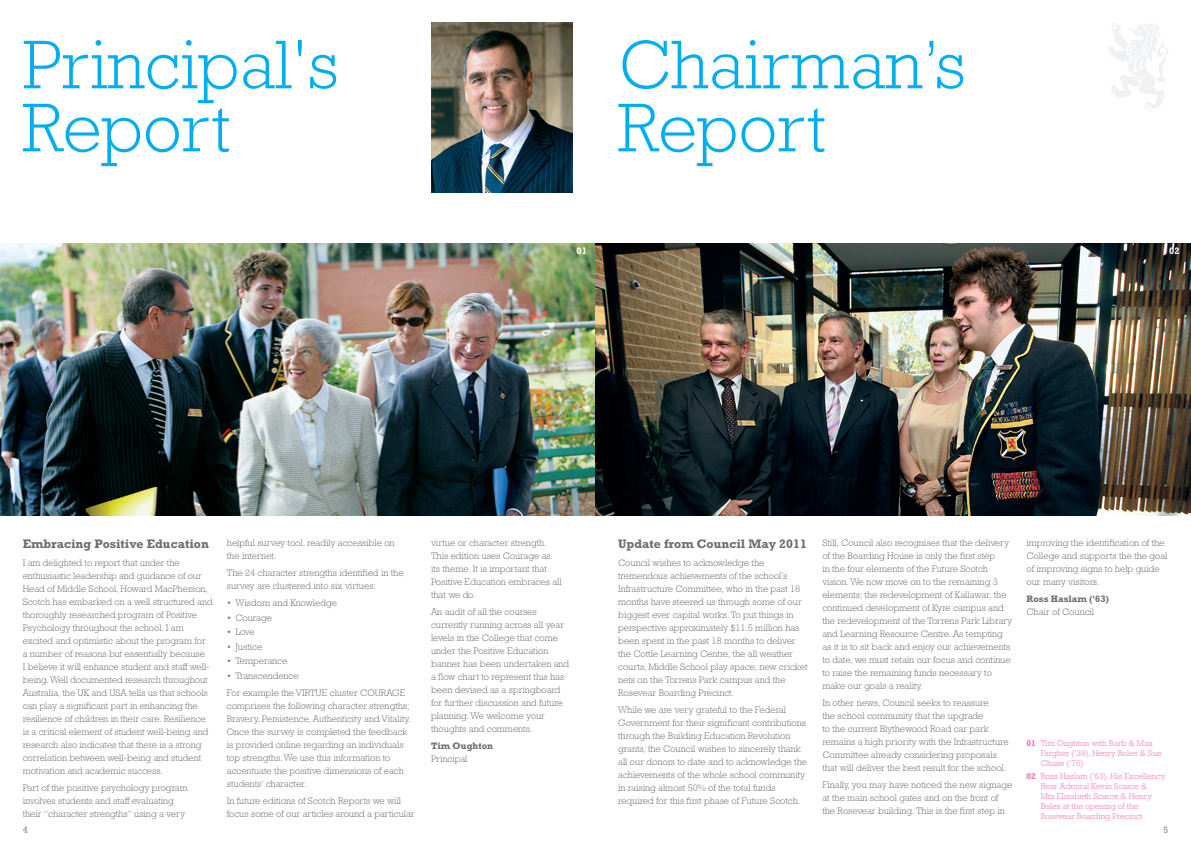
<style>
.page{position:relative;width:1191px;height:842px;background:#fff}
.page>*{position:absolute;margin:0;border:0;box-sizing:border-box;transform-origin:0 0}
.t1{font:300 70px/63px "Rockwell";color:#00aeef}
.t2{font:700 12.5px "Rockwell";color:#6c6d70}
.t3{font:300 9.5px/13px "Rockwell";color:#6c6d70}
.t4{font:700 9.5px "Rockwell";color:#6c6d70}
.t5{font:700 9.5px "Rockwell";color:#fff}
.t6{font:700 9.5px "Rockwell";color:#a8a9ad}
.t7{font:300 8.5px/10px "Rockwell";color:#f171ab}
.s1{font-weight:700}
</style>
<div class="page">
<svg style="left:1108px;top:23px;width:60px;height:88px"></svg>
<img style="left:431px;top:23px;width:142px;height:170px">
<img style="left:0;top:244px;width:1191px;height:272px">
<h1 class="t1" style="left:23px;top:33px;width:318px">Principal's<br>Report</h1>
<h1 class="t1" style="left:618px;top:33px;width:349px">Chairman’s<br>Report</h1>
<p class="t5" style="left:576px;top:245px;width:12px">01</p>
<p class="t5" style="left:1169px;top:245px;width:12px">02</p>
<h2 class="t2" style="left:23px;top:537px;width:188px">Embracing Positive Education</h2>
<p class="t3" style="left:23px;top:556px;width:191px">I am delighted to report that under the enthusiastic leadership and guidance of our Head of Middle School, Howard MacPherson, Scotch has embarked on a well structured and thoroughly researched program of Positive Psychology throughout the school. I am excited and optimistic about the program for a number of reasons but essentially because<br>I believe it will enhance student and staff well&shy;being. Well documented research throughout Australia, the UK and USA tells us that schools can play a significant part in enhancing the resilience of children in their care. Resilience is a critical element of student well-being and research also indicates that there is a strong correlation between well-being and student motivation and academic success.</p>
<p class="t3" style="left:23px;top:781px;width:167px">Part of the positive psychology program involves students and staff evaluating their “character strengths” using a very</p>
<p class="t3" style="left:227px;top:536px;width:169px">helpful survey tool, readily accessible on the internet.</p>
<p class="t3" style="left:227px;top:566px;width:178px">The 24 character strengths identified in the survey are clustered into six virtues:</p>
<p class="t3" style="left:227px;top:597px;width:112px">• Wisdom and Knowledge</p>
<p class="t3" style="left:227px;top:611px;width:47px">• Courage</p>
<p class="t3" style="left:227px;top:625px;width:29px">• Love</p>
<p class="t3" style="left:227px;top:640px;width:37px">• Justice</p>
<p class="t3" style="left:227px;top:654px;width:62px">• Temperance</p>
<p class="t3" style="left:227px;top:667px;width:180px;line-height:17.3px">• Transcendence<br>For example the VIRTUE cluster COURAGE</p>
<p class="t3" style="left:227px;top:699px;width:185px">comprises the following character strengths; Bravery, Persistence, Authenticity and Vitality.<br>Once the survey is completed the feedback is provided online regarding an individuals top strengths. We use this information to accentuate the positive dimensions of each students’ character.</p>
<p class="t3" style="left:227px;top:794px;width:189px">In future editions of Scotch Reports we will focus some of our articles around a particular</p>
<p class="t3" style="left:431px;top:536px;width:132px">virtue or character strength.<br>This edition uses Courage as its theme. It is important that<br>Positive Education embraces all that we do.</p>
<p class="t3" style="left:431px;top:605px;width:140px">An audit of all the courses currently running across all year levels in the College that come under the Positive Education banner has been undertaken and a flow chart to represent this has been devised as a springboard for further discussion and future planning. We welcome your thoughts and comments.</p>
<p class="t4" style="left:431px;top:740px;width:64px">Tim Oughton</p>
<p class="t3" style="left:431px;top:753px;width:38px">Principal</p>
<h2 class="t2" style="left:618px;top:537px;width:190px">Update from Council May 2011</h2>
<p class="t3" style="left:618px;top:556px;width:191px">Council wishes to acknowledge the tremendous achievements of the school’s Infrastructure Committee, who in the past 18 months have steered us through some of our biggest ever capital works. To put things in perspective approximately $11.5 million has been spent in the past 18 months to deliver the Cottle Learning Centre, the all weather courts, Middle School play space, new cricket nets on the Torrens Park campus and the Rosevear Boarding Precinct.</p>
<p class="t3" style="left:618px;top:703px;width:190px">While we are very grateful to the Federal Government for their significant contributions through the Building Education Revolution grants, the Council wishes to sincerely thank all our donors to date and to acknowledge the achievements of the whole school community in raising almost 50% of the total funds required for this first phase of Future Scotch.</p>
<p class="t3" style="left:822px;top:536px;width:191px">Still, Council also recognises that the delivery of the Boarding House is only the first step<br>in the four elements of the Future Scotch vision. We now move on to the remaining 3 elements; the redevelopment of Kallawar, the continued development of Kyre campus and the redevelopment of the Torrens Park Library and Learning Resource Centre. As tempting as it is to sit back and enjoy our achievements to date, we must retain our focus and continue to raise the remaining funds necessary to make our goals a reality.</p>
<p class="t3" style="left:822px;top:696px;width:188px">In other news, Council seeks to reassure<br>the school community that the upgrade<br>to the current Blythewood Road car park remains a high priority with the Infrastructure Committee already considering proposals that will deliver the best result for the school.</p>
<p class="t3" style="left:822px;top:779px;width:191px">Finally, you may have noticed the new signage at the main school gates and on the front of the Rosevear building. This is the first step in</p>
<p class="t3" style="left:1026px;top:536px;width:143px">improving the identification of the<br>College and supports the the goal of improving signs to help guide our many visitors.</p>
<p class="t4" style="left:1026px;top:593px;width:84px">Ross Haslam ('63)</p>
<p class="t3" style="left:1026px;top:605px;width:69px">Chair of Council</p>
<p class="t7" style="left:1040px;top:738px;width:123px;text-indent:-14px"><span class="s1">01</span> Tim Oughton with Barb &amp; Max<br>Fargher ('39), Henry Boles &amp; Sue<br>Chase ('76)</p>
<p class="t7" style="left:1040px;top:771px;width:126px;text-indent:-14px"><span class="s1">02</span> Ross Haslam ('63), His Excellency<br>Rear Admiral Kevin Scarce &amp;<br>Mrs Elizabeth Scarce &amp; Henry<br>Boles at the opening of the<br>Rosevear Boarding Precinct</p>
<p class="t6" style="left:23px;top:825px;width:7px">4</p>
<p class="t6" style="left:1163px;top:825px;width:7px">5</p>
</div>
